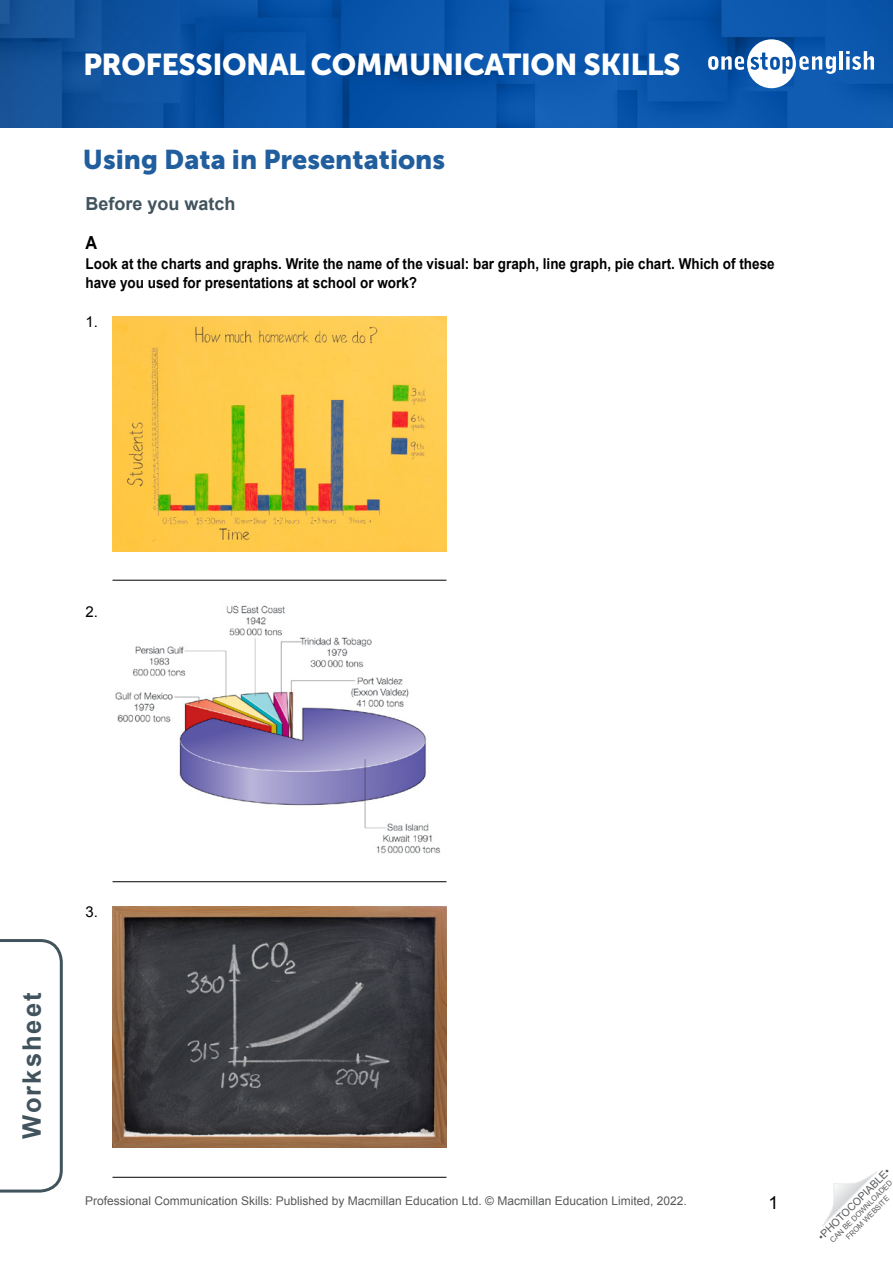
<style>
.page{position:relative;width:893px;height:1263px;background:#fff}
.page>*{position:absolute;margin:0;border:0;box-sizing:border-box;transform-origin:0 0}
.t1{font:30px "Museo Sans 900";letter-spacing:-.015em;color:#fff}
.Article_Subtitle{font:27px "Museo Sans 900";color:#215e9e}
.t2{font:700 25.5px "Arial";letter-spacing:.08em;color:#41535d}
.TN__Title{font:700 18px "Arial";color:#41535d}
.t3{font:18px "Arial";color:#000}
.TN__Body_alpha_text{font:700 18px "Arial";color:#000;scale:.9 1}
.TN__Body_text_Intro{font:700 15px/19.5px "Arial";color:#000;scale:.9 1}
.t4{font:15px "Arial";color:#000}
.t5{font:12px "Arial";color:#58595b}
.t6{font:10.5px "Arial";color:#58595b}
.t7{font:7.5px/9px "Arial";color:#58595b;text-align:center}
</style>
<div class="page">
<svg style="left:822px;top:1171px;width:55px;height:55px"></svg>
<img style="left:0;top:0;width:893px;height:128px">
<svg style="left:708px;top:39px;width:128px;height:49px"></svg>
<hr style="left:839px;top:51px;width:4px;height:19px;background:#fff">
<svg style="left:846px;top:51px;width:28px;height:19px"></svg>
<svg style="left:0;top:939px;width:63px;height:254px"></svg>
<img style="left:112px;top:316px;width:334px;height:236px">
<hr style="left:112px;top:580px;width:334px;height:1px;background:#000">
<img style="left:115px;top:605px;width:326px;height:249px">
<hr style="left:112px;top:881px;width:334px;height:1px;background:#000">
<img style="left:112px;top:906px;width:334px;height:241px">
<hr style="left:112px;top:1177px;width:334px;height:1px;background:#000">
<h1 class="t1" style="left:83px;top:47px;width:599px">PROFESSIONAL COMMUNICATION SKILLS</h1>
<p class="Article_Subtitle" style="left:83px;top:144px;width:364px">Using Data in Presentations</p>
<p class="TN__Title" style="left:86px;top:192px;width:152px">Before you watch</p>
<p class="TN__Body_alpha_text" style="left:86px;top:231px;width:14px">A</p>
<p class="TN__Body_text_Intro" style="left:86px;top:254px;width:767px">Look at the charts and graphs. Write the name of the visual: bar graph, line graph, pie chart. Which of these have you used for presentations at school or work?</p>
<p class="t4" style="left:86px;top:312px;width:14px">1.</p>
<p class="t4" style="left:86px;top:601px;width:14px">2.</p>
<h3 class="t2" style="left:15px;top:1139px;width:148px;rotate:-90deg">Worksheet</h3>
<p class="t4" style="left:86px;top:901px;width:14px">3.</p>
<p class="t5" style="left:85px;top:1193px;width:603px">Professional Communication Skills: Published by Macmillan Education Ltd. © Macmillan Education Limited, 2022.</p>
<p class="t3" style="left:769px;top:1191px;width:12px">1</p>
<p class="t6" style="left:815px;top:1233px;width:99px;rotate:-45deg">•PHOTOCOPIABLE•</p>
<p class="t7" style="left:828px;top:1238px;width:86px;rotate:-45deg">CAN BE DOWNLOADED<br>FROM WEBSITE</p>
</div>
